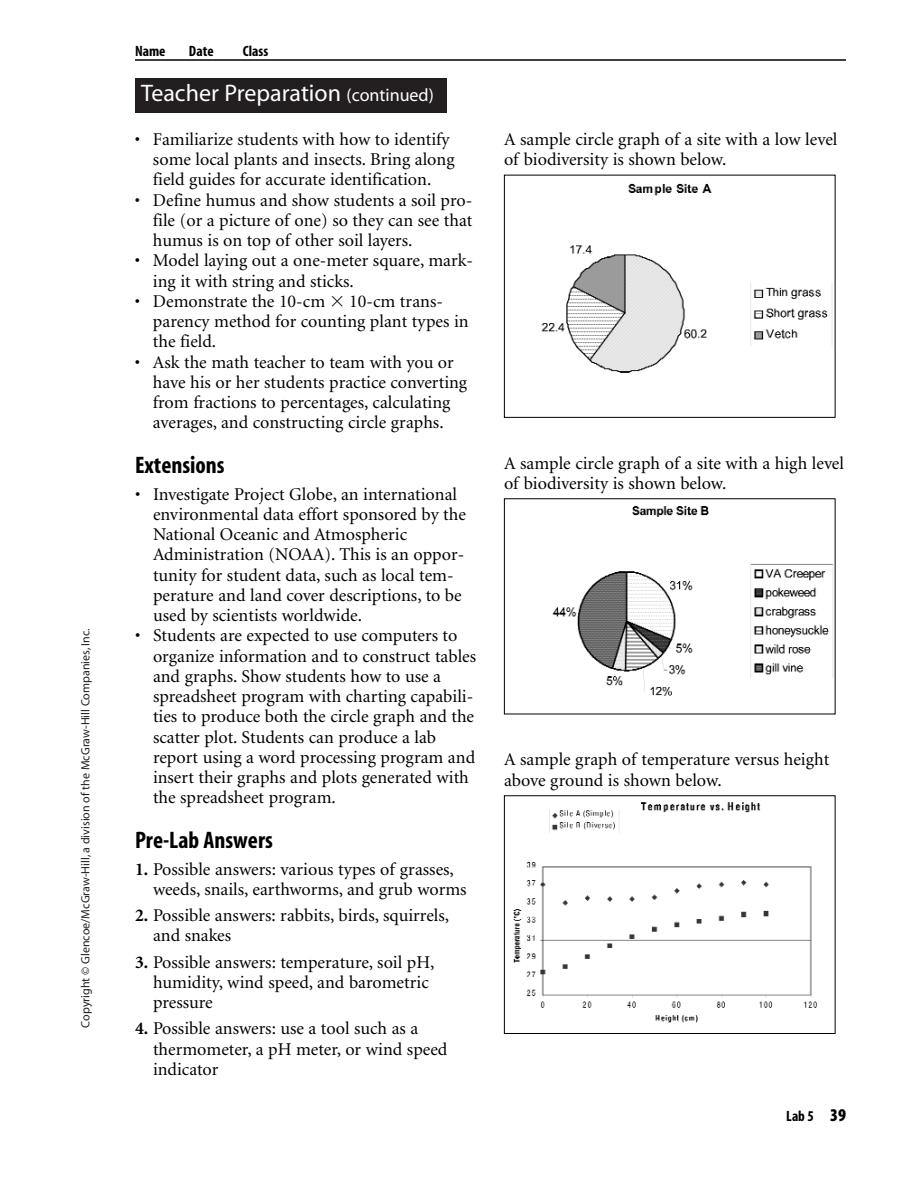
<style>
.page{position:relative;width:918px;height:1188px;background:#fff}
.page>*{position:absolute;margin:0;border:0;box-sizing:border-box;transform-origin:0 0}
.t1{font:24px "Myriad";color:#fff}
.t2{font:24px "Myriad Bold Con";color:#000}
.t3{font:18px/20.2px "Minion";color:#000}
.t4{font:15px "Myriad Bold Con";color:#000}
.t5{font:12px "Myriad";color:#231f20}
.s1{font-size:18px}
.s2{font-weight:700}
.s3{font-family:"Myriad Blk Con";font-size:18px}
</style>
<div class="page">
<div style="left:135px;top:78px;width:312px;height:34px;background:#231f20"></div>
<hr style="left:135px;top:59px;width:711px;height:2px;background:#000">
<img style="left:541px;top:183px;width:292px;height:190px">
<div style="left:504px;top:175px;width:332px;height:243px;border:1px solid #000"></div>
<img style="left:552px;top:506px;width:282px;height:190px">
<img style="left:513px;top:802px;width:304px;height:221px">
<div style="left:504px;top:795px;width:332px;height:239px;border:1px solid #000"></div>
<p class="t5" style="left:81px;top:1028px;width:400px;rotate:-90deg">Copyright © Glencoe/McGraw-Hill, a division of the McGraw-Hill Companies, Inc.</p>
<p class="t4" style="left:135px;top:46px;width:32px">Name</p>
<p class="t4" style="left:189px;top:46px;width:26px">Date</p>
<p class="t4" style="left:243px;top:46px;width:27px">Class</p>
<p class="t1" style="left:141px;top:84px;width:294px">Teacher Preparation <span class="s1">(continued)</span></p>
<p class="t3" style="left:153px;top:130px;width:303px;text-indent:-18px">• Familiarize students with how to identify some local plants and insects. Bring along field guides for accurate identification.</p>
<p class="t3" style="left:153px;top:191px;width:321px;text-align:justify;text-indent:-18px">• Define humus and show students a soil pro&shy;file (or a picture of one) so they can see that humus is on top of other soil layers.</p>
<p class="t3" style="left:153px;top:252px;width:322px;text-indent:-18px">• Model laying out a one-meter square, mark&shy;ing it with string and sticks.</p>
<p class="t3" style="left:135px;top:292px;width:192px">• Demonstrate the 10-cm</p>
<p class="t3" style="left:153px;top:292px;width:317px;text-indent:196px">10-cm trans&shy;parency method for counting plant types in the field.</p>
<p class="t3" style="left:153px;top:353px;width:316px;text-indent:-18px">• Ask the math teacher to team with you or have his or her students practice converting from fractions to percentages, calculating averages, and constructing circle graphs.</p>
<p class="t2" style="left:135px;top:456px;width:91px">Extensions</p>
<p class="t3" style="left:153px;top:485px;width:315px;text-indent:-18px">• Investigate Project Globe, an international environmental data effort sponsored by the National Oceanic and Atmospheric Administration (NOAA). This is an oppor&shy;tunity for student data, such as local tem&shy;perature and land cover descriptions, to be used by scientists worldwide.</p>
<p class="t3" style="left:153px;top:627px;width:325px;text-indent:-18px">• Students are expected to use computers to organize information and to construct tables and graphs. Show students how to use a spreadsheet program with charting capabili&shy;ties to produce both the circle graph and the scatter plot. Students can produce a lab report using a word processing program and insert their graphs and plots generated with the spreadsheet program.</p>
<p class="t2" style="left:135px;top:831px;width:139px">Pre-Lab Answers</p>
<p class="t3" style="left:153px;top:860px;width:315px;text-indent:-18px"><span class="s2">1.</span> Possible answers: various types of grasses, weeds, snails, earthworms, and grub worms</p>
<p class="t3" style="left:153px;top:907px;width:298px;text-indent:-18px"><span class="s2">2.</span> Possible answers: rabbits, birds, squirrels, and snakes</p>
<p class="t3" style="left:153px;top:953px;width:283px;text-indent:-18px"><span class="s2">3.</span> Possible answers: temperature, soil pH, humidity, wind speed, and barometric pressure</p>
<p class="t3" style="left:153px;top:1020px;width:296px;text-indent:-18px"><span class="s2">4.</span> Possible answers: use a tool such as a thermometer, a pH meter, or wind speed indicator</p>
<p class="t3" style="left:504px;top:130px;width:335px">A sample circle graph of a site with a low level of biodiversity is shown below.</p>
<p class="t3" style="left:504px;top:454px;width:342px">A sample circle graph of a site with a high level of biodiversity is shown below.</p>
<p class="t3" style="left:504px;top:751px;width:327px">A sample graph of temperature versus height above ground is shown below.</p>
<p class="t4" style="left:786px;top:1111px;width:61px">Lab 5 <span class="s3">39</span></p>
</div>
